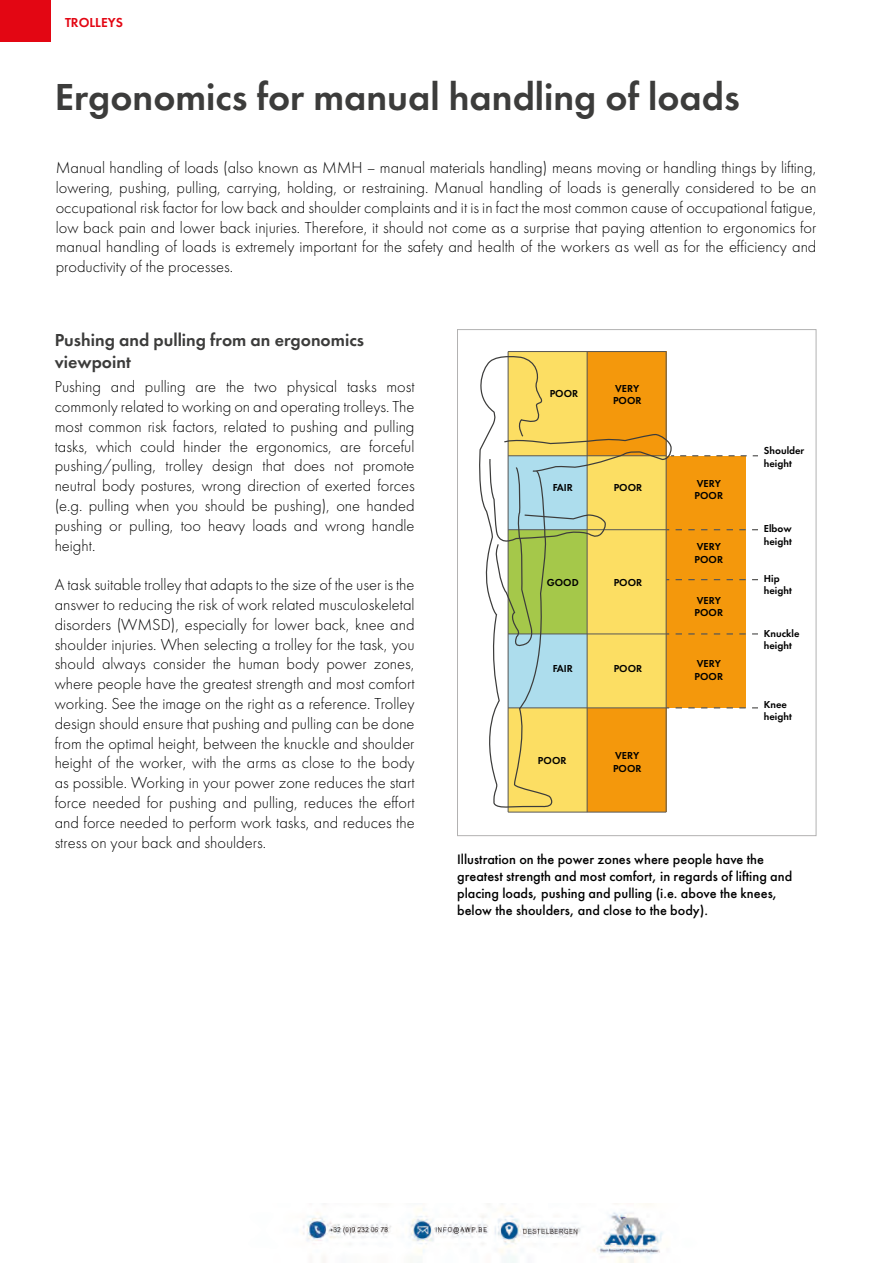
<style>
.page{position:relative;width:893px;height:1263px;background:#fff}
.page>*{position:absolute;margin:0;border:0;box-sizing:border-box;transform-origin:0 0}
.t1{font:39px "Futura Demi";color:#3c3c3b}
.t2{font:18px/21.6px "Futura Demi";color:#3c3c3b}
.t3{font:300 16.5px/19.8px "Futura";color:#000;text-align:justify}
.t4{font:500 14.25px/17.1px "Futura";color:#000}
.t5{font:13.5px "Futura Demi";color:#e30613}
.t6{font:10.5px/12.6px "Futura Demi";color:#000}
</style>
<div class="page">
<hr style="left:587px;top:352px;width:1px;height:460px;background:#575756">
<hr style="left:666px;top:352px;width:1px;height:460px;background:#575756">
<hr style="left:508px;top:351px;width:158px;height:1px;background:#575756">
<hr style="left:508px;top:352px;width:1px;height:460px;background:#575756">
<svg style="left:479px;top:354px;width:279px;height:459px"></svg>
<div style="left:0;top:0;width:51px;height:42px;background:#e30613"></div>
<img style="left:302px;top:1203px;width:361px;height:60px">
<p class="t5" style="left:65px;top:14px;width:59px">TROLLEYS</p>
<h1 class="t1" style="left:55px;top:72px;width:686px">Ergonomics for manual handling of loads</h1>
<p class="t3" style="left:56px;top:158px;width:762px">Manual handling of loads (also known as MMH – manual materials handling) means moving or handling things by lifting, lowering, pushing, pulling, carrying, holding, or restraining. Manual handling of loads is generally considered to be an occupational risk factor for low back and shoulder complaints and it is in fact the most common cause of occupational fatigue, low back pain and lower back injuries. Therefore, it should not come as a surprise that paying attention to ergonomics for manual handling of loads is extremely important for the safety and health of the workers as well as for the efficiency and productivity of the processes.</p>
<p class="t2" style="left:55px;top:330px;width:311px">Pushing and pulling from an ergonomics viewpoint</p>
<p class="t3" style="left:55px;top:377px;width:361px">Pushing and pulling are the two physical tasks most commonly related to working on and operating trolleys. The most common risk factors, related to pushing and pulling tasks, which could hinder the ergonomics, are forceful pushing/pulling, trolley design that does not promote neutral body postures, wrong direction of exerted forces (e.g. pulling when you should be pushing), one handed pushing or pulling, too heavy loads and wrong handle height.</p>
<p class="t3" style="left:55px;top:575px;width:361px">A task suitable trolley that adapts to the size of the user is the answer to reducing the risk of work related musculoskeletal disorders (WMSD), especially for lower back, knee and shoulder injuries. When selecting a trolley for the task, you should always consider the human body power zones, where people have the greatest strength and most comfort working. See the image on the right as a reference. Trolley design should ensure that pushing and pulling can be done from the optimal height, between the knuckle and shoulder height of the worker, with the arms as close to the body as possible. Working in your power zone reduces the start force needed for pushing and pulling, reduces the effort and force needed to perform work tasks, and reduces the stress on your back and shoulders.</p>
<p class="t6" style="left:550px;top:387px;width:30px">POOR</p>
<p class="t6" style="left:613px;top:382px;width:30px">VERY<br>POOR</p>
<p class="t6" style="left:553px;top:481px;width:22px">FAIR</p>
<p class="t6" style="left:614px;top:481px;width:30px">POOR</p>
<p class="t6" style="left:547px;top:576px;width:33px">GOOD</p>
<p class="t6" style="left:614px;top:576px;width:30px">POOR</p>
<p class="t6" style="left:553px;top:662px;width:22px">FAIR</p>
<p class="t6" style="left:614px;top:662px;width:30px">POOR</p>
<p class="t6" style="left:538px;top:754px;width:30px">POOR</p>
<p class="t6" style="left:613px;top:749px;width:30px">VERY<br>POOR</p>
<p class="t6" style="left:695px;top:477px;width:30px">VERY<br>POOR</p>
<p class="t6" style="left:695px;top:540px;width:30px">VERY<br>POOR</p>
<p class="t6" style="left:695px;top:594px;width:30px">VERY<br>POOR</p>
<p class="t6" style="left:695px;top:657px;width:30px">VERY<br>POOR</p>
<p class="t6" style="left:764px;top:444px;width:42px">Shoulder height</p>
<p class="t6" style="left:764px;top:523px;width:29px">Elbow height</p>
<p class="t6" style="left:764px;top:572px;width:29px">Hip height</p>
<p class="t6" style="left:764px;top:627px;width:37px">Knuckle height</p>
<p class="t6" style="left:764px;top:698px;width:29px">Knee height</p>
<p class="t4" style="left:457px;top:850px;width:337px">Illustration on the power zones where people have the greatest strength and most comfort, in regards of lifting and placing loads, pushing and pulling (i.e. above the knees, below the shoulders, and close to the body).</p>
</div>
